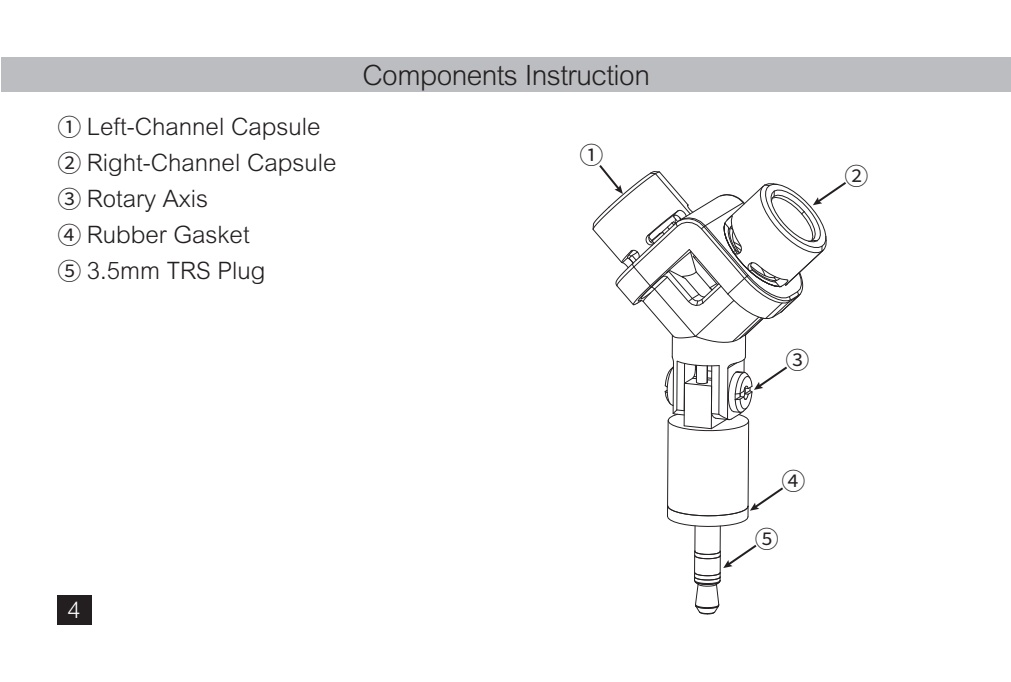
<style>
.page{position:relative;width:1011px;height:682px;background:#fff}
.page>*{position:absolute;margin:0;border:0;box-sizing:border-box;transform-origin:0 0}
.t1{font:300 28px "Arial MT Std";letter-spacing:-.02em;color:#231f20}
.t2{font:300 24px/36px "Arial MT Std";color:#231f20}
.t3{font:24px "Source Han Sans CN";color:#231f20}
.t4{font:300 22.8px "Arial MT Std";color:#fff}
.s1{font-family:"Source Han Sans CN";font-weight:400}
</style>
<div class="page">
<hr style="left:747px;top:421px;width:2px;height:85px;background:#231f20">
<hr style="left:666px;top:420px;width:2px;height:85px;background:#231f20">
<div style="left:1px;top:57px;width:1009px;height:35px;background:#bcbdc0"></div>
<svg style="left:592px;top:165px;width:254px;height:266px"></svg>
<svg style="left:666px;top:485px;width:117px;height:129px"></svg>
<div style="left:57px;top:594px;width:34px;height:30px;background:#231f20"></div>
<p class="t2" style="left:57px;top:110px;width:280px"><span class="s1">①</span> Left-Channel Capsule<br><span class="s1">②</span> Right-Channel Capsule<br><span class="s1">③</span> Rotary Axis<br><span class="s1">④</span> Rubber Gasket<br><span class="s1">⑤</span> 3.5mm TRS Plug</p>
<p class="t1" style="left:362px;top:59px;width:289px">Components Instruction</p>
<p class="t3" style="left:579px;top:142px;width:25px">①</p>
<p class="t4" style="left:68px;top:597px;width:14px">4</p>
<p class="t3" style="left:844px;top:162px;width:25px">②</p>
<p class="t3" style="left:785px;top:347px;width:25px">③</p>
<p class="t3" style="left:781px;top:467px;width:25px">④</p>
<p class="t3" style="left:754px;top:525px;width:25px">⑤</p>
</div>
